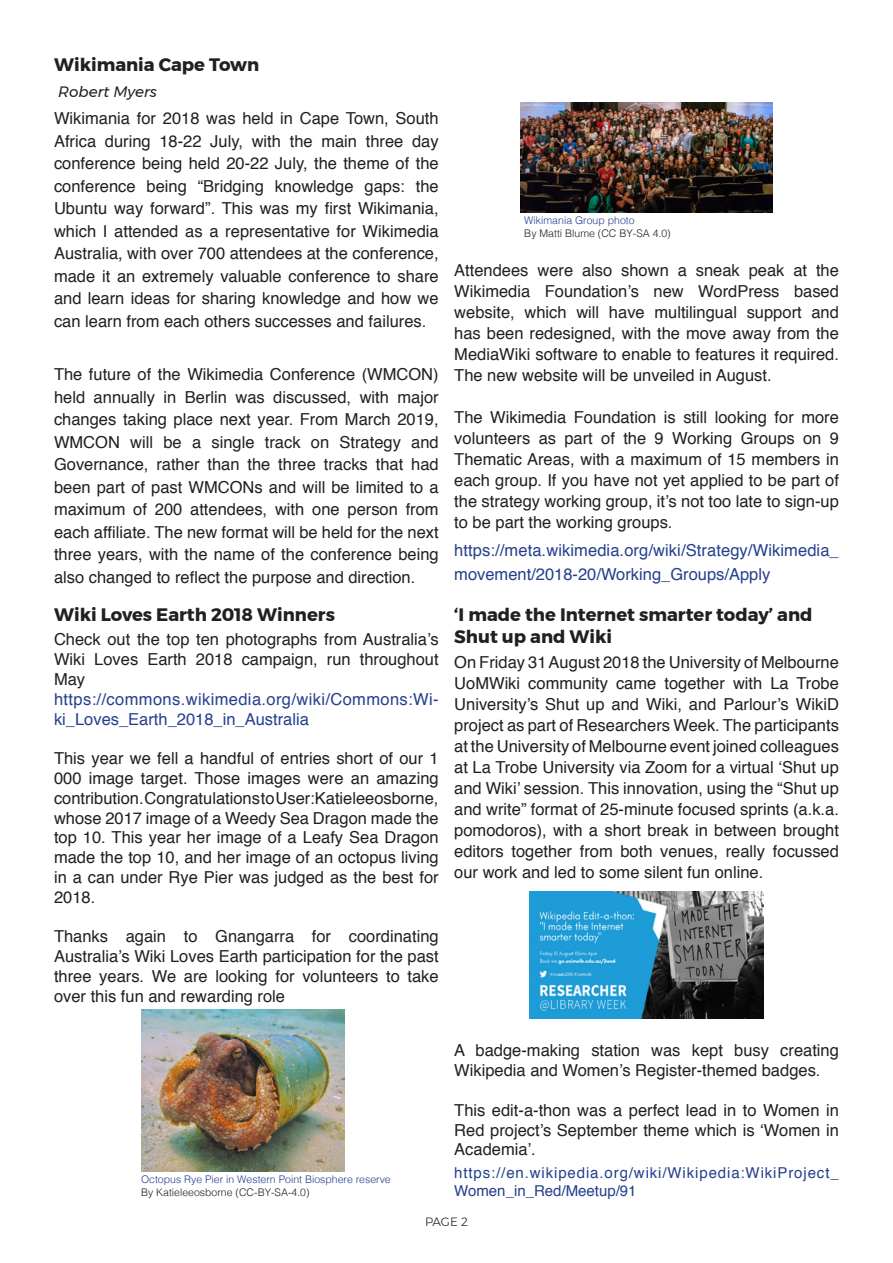
<style>
.page{position:relative;width:893px;height:1263px;background:#fff}
.page>*{position:absolute;margin:0;border:0;box-sizing:border-box;transform-origin:0 0}
.t1{font:700 18px/21.6px "Montserrat";color:#231f20}
.t2{font:16.5px/21px "Helvetica";color:#231f20;text-align:justify}
.t3{font:16.5px/24px "Helvetica";letter-spacing:.005em;color:#253f8e}
.t4{font:16.5px/19.8px "Helvetica";letter-spacing:.025em;color:#253f8e}
.t5{font:15px/18px "Helvetica";letter-spacing:.06em;color:#253f8e}
.t6{font:italic 15px "Montserrat";color:#231f20}
.t7{font:300 12px "Montserrat";color:#231f20}
.t8{font:300 10.5px "Helvetica";color:#253f8e}
.t9{font:300 10.5px "Helvetica";color:#231f20}
</style>
<div class="page">
<img style="left:520px;top:102px;width:252px;height:111px">
<img style="left:142px;top:1010px;width:202px;height:161px">
<img style="left:530px;top:891px;width:233px;height:127px">
<p class="t1" style="left:54px;top:54px;width:207px">Wikimania Cape Town</p>
<p class="t6" style="left:58px;top:81px;width:100px">Robert Myers</p>
<p class="t2" style="left:54px;top:107px;width:386px;line-height:22.5px">Wikimania for 2018 was held in Cape Town, South Africa during 18-22 July, with the main three day conference being held 20-22 July, the theme of the conference being “Bridging knowledge gaps: the Ubuntu way forward”. This was my first Wikimania, which I attended as a representative for Wikimedia Australia, with over 700 attendees at the conference, made it an extremely valuable conference to share and learn ideas for sharing knowledge and how we can learn from each others successes and failures.</p>
<p class="t2" style="left:54px;top:363px;width:386px;line-height:22.5px">The future of the Wikimedia Conference (WMCON) held annually in Berlin was discussed, with major changes taking place next year. From March 2019, WMCON will be a single track on Strategy and Governance, rather than the three tracks that had been part of past WMCONs and will be limited to a maximum of 200 attendees, with one person from each affiliate. The new format will be held for the next three years, with the name of the conference being also changed to reflect the purpose and direction.</p>
<p class="t1" style="left:54px;top:604px;width:282px">Wiki Loves Earth 2018 Winners</p>
<p class="t2" style="left:54px;top:630px;width:386px;line-height:19.8px">Check out the top ten photographs from Australia’s Wiki Loves Earth 2018 campaign, run throughout May</p>
<p class="t4" style="left:54px;top:689px;width:386px">https://commons.wikimedia.org/wiki/Commons:Wi&shy;ki_Loves_Earth_2018_in_Australia</p>
<p class="t2" style="left:54px;top:749px;width:386px;line-height:19.8px">This year we fell a handful of entries short of our 1<br>000 image target. Those images were an amazing contribution. Congratulations to User:Katieleeosborne, whose 2017 image of a Weedy Sea Dragon made the top 10. This year her image of a Leafy Sea Dragon made the top 10, and her image of an octopus living in a can under Rye Pier was judged as the best for 2018.</p>
<p class="t2" style="left:54px;top:927px;width:386px;line-height:19.8px">Thanks again to Gnangarra for coordinating Australia’s Wiki Loves Earth participation for the past three years. We are looking for volunteers to take over this fun and rewarding role</p>
<p class="t8" style="left:141px;top:1171px;width:251px">Octopus Rye Pier in Western Point Biosphere reserve</p>
<p class="t9" style="left:141px;top:1183px;width:170px">By Katieleeosborne (CC-BY-SA-4.0)</p>
<p class="t8" style="left:524px;top:211px;width:112px">Wikimania Group photo</p>
<p class="t9" style="left:524px;top:224px;width:148px">By Matti Blume (CC BY-SA 4.0)</p>
<p class="t2" style="left:454px;top:260px;width:386px">Attendees were also shown a sneak peak at the Wikimedia Foundation’s new WordPress based website, which will have multilingual support and has been redesigned, with the move away from the MediaWiki software to enable to features it required.<br>The new website will be unveiled in August.</p>
<p class="t2" style="left:454px;top:407px;width:386px">The Wikimedia Foundation is still looking for more volunteers as part of the 9 Working Groups on 9<br>Thematic Areas, with a maximum of 15 members in each group. If you have not yet applied to be part of the strategy working group, it’s not too late to sign-up to be part the working groups.</p>
<p class="t3" style="left:454px;top:539px;width:386px">https://meta.wikimedia.org/wiki/Strategy/Wikimedia_ movement/2018-20/Working_Groups/Apply</p>
<p class="t1" style="left:454px;top:604px;width:360px">‘I made the Internet smarter today’ and<br>Shut up and Wiki</p>
<p class="t2" style="left:454px;top:652px;width:386px">On Friday 31 August 2018 the University of Melbourne UoMWiki community came together with La Trobe University’s Shut up and Wiki, and Parlour’s WikiD project as part of Researchers Week. The participants at the University of Melbourne event joined colleagues at La Trobe University via Zoom for a virtual ‘Shut up and Wiki’ session. This innovation, using the “Shut up and write” format of 25-minute focused sprints (a.k.a. pomodoros), with a short break in between brought editors together from both venues, really focussed our work and led to some silent fun online.</p>
<p class="t2" style="left:454px;top:1041px;width:386px;line-height:19.8px">A badge-making station was kept busy creating<br>Wikipedia and Women’s Register-themed badges.</p>
<p class="t2" style="left:454px;top:1100px;width:386px;line-height:19.8px">This edit-a-thon was a perfect lead in to Women in Red project’s September theme which is ‘Women in Academia’.</p>
<p class="t5" style="left:454px;top:1164px;width:386px">https://en.wikipedia.org/wiki/Wikipedia:WikiProject_<br>Women_in_Red/Meetup/91</p>
<p class="t7" style="left:425px;top:1213px;width:44px">PAGE 2</p>
</div>
